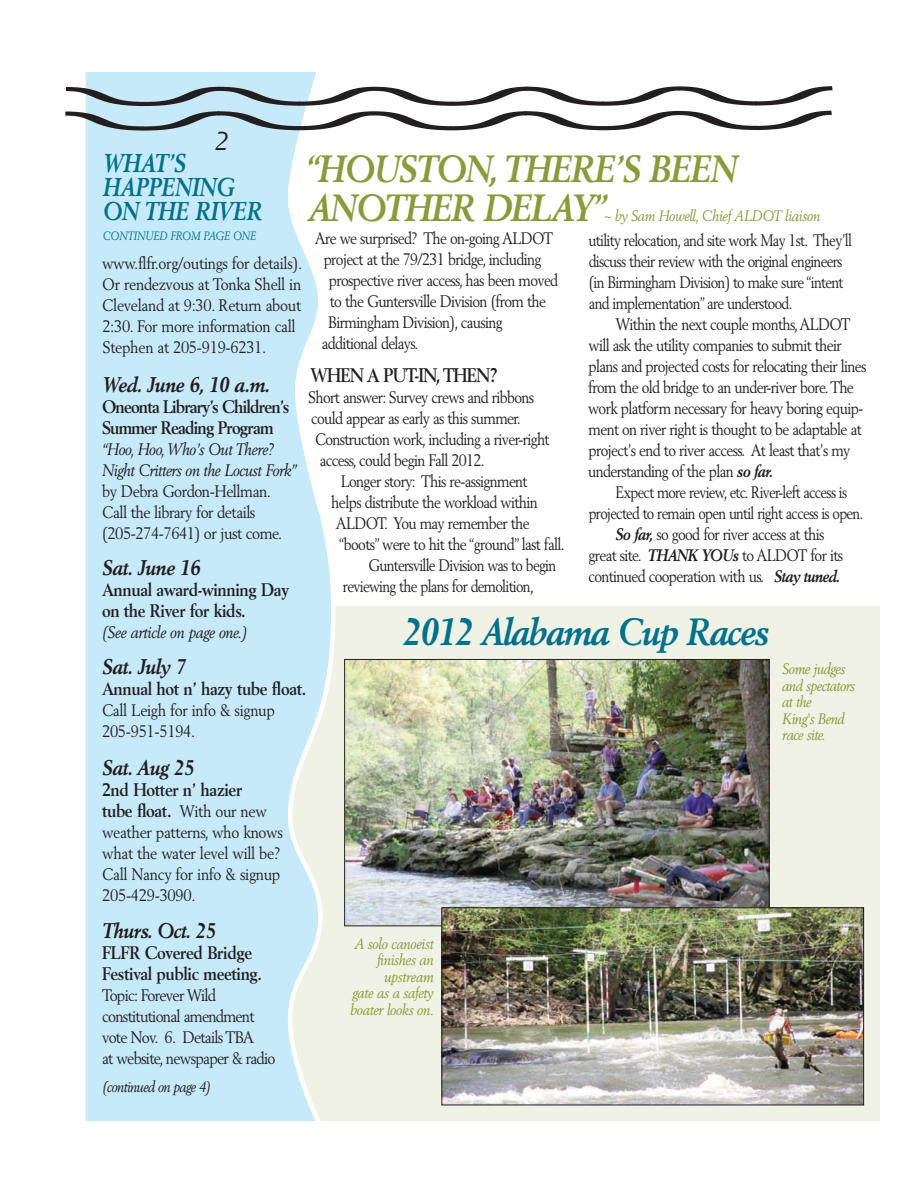
<style>
.page{position:relative;width:918px;height:1188px;background:#fff}
.page>*{position:absolute;margin:0;border:0;box-sizing:border-box;transform-origin:0 0}
.t1{font:italic 700 37.5px/39px "Berling";letter-spacing:-.035em;color:#8a9b3c;scale:.9 1}
.t2{font:italic 700 37.5px "Berling";letter-spacing:-.04em;color:#00718c;scale:.9 1}
.t3{font:italic 700 25.5px/24px "Berling";letter-spacing:-.01em;color:#00718c;scale:.85 1}
.t4{font:italic 25.5px "Berling";color:#231f20}
.t5{font:italic 700 21px "Berling";letter-spacing:-.02em;color:#231f20;scale:.9 1}
.t6{font:700 19.5px "Berling";letter-spacing:-.045em;color:#231f20;scale:.87 1}
.t7{font:700 18px/21px "Berling";letter-spacing:-.02em;color:#231f20;scale:.9 1}
.t8{font:700 18px/21px "Berling";letter-spacing:-.05em;color:#231f20;scale:.9 1}
.t9{font:16.5px/21px "Berling";letter-spacing:-.045em;color:#231f20;scale:.87 1}
.t10{font:16.5px/21px "Berling";letter-spacing:-.02em;color:#231f20;scale:.9 1}
.t11{font:16.5px/21px "Berling";letter-spacing:-.045em;color:#231f20;scale:.85 1}
.t12{font:16.5px/21px "Berling";letter-spacing:-.045em;color:#231f20;scale:.9 1}
.t13{font:16.5px "Berling";letter-spacing:-.045em;color:#231f20;scale:.84 1}
.t14{font:italic 16.5px/21px "Berling";letter-spacing:-.035em;color:#231f20;scale:.9 1}
.t15{font:italic 15px/16.5px "Berling";letter-spacing:-.02em;color:#8a9b3c;text-align:right;scale:.9 1}
.t16{font:italic 15px/16.5px "Berling";letter-spacing:-.04em;color:#8a9b3c;scale:.9 1}
.t17{font:italic 15px "Berling";letter-spacing:-.045em;color:#231f20;scale:.88 1}
.t18{font:italic 12px "Berling";letter-spacing:-.01em;color:#00718c;scale:.85 1}
.s1{font-weight:700;font-style:italic}
.s2{font-weight:400;font-size:16.5px}
</style>
<div class="page">
<div style="left:157px;top:606px;width:722px;height:515px;background:#eff2e5"></div>
<img style="left:346px;top:661px;width:422px;height:263px">
<img style="left:443px;top:909px;width:419px;height:194px">
<div style="left:441px;top:907px;width:423px;height:198px;border:1px solid #231f20"></div>
<svg style="left:85px;top:72px;width:251px;height:1049px;background:#cbebf9"></svg>
<svg style="left:65px;top:86px;width:767px;height:47px"></svg>
<h2 class="t4" style="left:215px;top:130px;width:16px">2</h2>
<h2 class="t3" style="left:103px;top:153px;width:189px">WHAT’S<br>HAPPENING<br>ON THE RIVER</h2>
<p class="t18" style="left:103px;top:231px;width:182px">CONTINUED FROM PAGE ONE</p>
<h1 class="t1" style="left:307px;top:152px;width:480px">“HOUSTON, THERE’S BEEN<br>ANOTHER DELAY”</h1>
<p class="t15" style="left:604px;top:208px;width:242px">~ by Sam Howell, Chief ALDOT liaison</p>
<p class="t9" style="left:315px;top:229px;width:275px">Are we surprised? The on-going ALDOT</p>
<p class="t9" style="left:324px;top:250px;width:252px">project at the 79/231 bridge, including</p>
<p class="t9" style="left:329px;top:271px;width:265px">prospective river access, has been moved</p>
<p class="t9" style="left:330px;top:292px;width:250px">to the Guntersville Division (from the</p>
<p class="t9" style="left:328px;top:313px;width:202px">Birmingham Division), causing</p>
<p class="t9" style="left:322px;top:334px;width:113px">additional delays.</p>
<p class="t6" style="left:310px;top:367px;width:217px">WHEN A PUT-IN, THEN?</p>
<p class="t9" style="left:308px;top:388px;width:261px">Short answer: Survey crews and ribbons</p>
<p class="t9" style="left:311px;top:409px;width:242px">could appear as early as this summer.</p>
<p class="t9" style="left:315px;top:430px;width:271px">Construction work, including a river-right</p>
<p class="t9" style="left:320px;top:451px;width:191px">access, could begin Fall 2012.</p>
<p class="t9" style="left:341px;top:472px;width:216px">Longer story: This re-assignment</p>
<p class="t9" style="left:331px;top:493px;width:239px">helps distribute the workload within</p>
<p class="t9" style="left:336px;top:514px;width:224px">ALDOT. You may remember the</p>
<p class="t9" style="left:339px;top:535px;width:261px">“boots” were to hit the “ground” last fall.</p>
<p class="t11" style="left:368px;top:556px;width:222px">Guntersville Division was to begin</p>
<p class="t11" style="left:343px;top:577px;width:226px">reviewing the plans for demolition,</p>
<p class="t11" style="left:589px;top:231px;width:311px">utility relocation, and site work May 1st. They’ll discuss their review with the original engineers (in Birmingham Division) to make sure “intent and implementation” are understood.</p>
<p class="t9" style="left:588px;top:315px;width:322px;text-indent:28px">Within the next couple months, ALDOT will ask the utility companies to submit their plans and projected costs for relocating their lines from the old bridge to an under-river bore. The work platform necessary for heavy boring equip&shy;ment on river right is thought to be adaptable at project’s end to river access. At least that’s my understanding of the plan <span class="s1">so far.</span></p>
<p class="t13" style="left:616px;top:485px;width:277px">Expect more review, etc. River-left access is</p>
<p class="t13" style="left:589px;top:506px;width:329px">projected to remain open until right access is open.</p>
<p class="t9" style="left:616px;top:525px;width:241px"><span class="s1">So far,</span> so good for river access at this</p>
<p class="t9" style="left:589px;top:546px;width:294px">great site. <span class="s1">THANK YOUs</span> to ALDOT for its</p>
<p class="t9" style="left:588px;top:567px;width:291px">continued cooperation with us. <span class="s1">Stay tuned.</span></p>
<p class="t10" style="left:102px;top:254px;width:224px">www.flfr.org/outings for details).<br>Or rendezvous at Tonka Shell in<br>Cleveland at 9:30. Return about<br>2:30. For more information call<br>Stephen at 205-919-6231.</p>
<p class="t5" style="left:102px;top:376px;width:188px">Wed. June 6, 10 a.m.</p>
<p class="t8" style="left:102px;top:397px;width:210px">Oneonta Library’s Children’s<br>Summer Reading Program</p>
<p class="t14" style="left:102px;top:440px;width:218px">“Hoo, Hoo, Who’s Out There?<br>Night Critters on the Locust Fork”</p>
<p class="t12" style="left:102px;top:482px;width:202px">by Debra Gordon-Hellman.<br>Call the library for details (205-274-7641) or just come.</p>
<p class="t5" style="left:102px;top:559px;width:111px">Sat. June 16</p>
<p class="t7" style="left:102px;top:580px;width:210px">Annual award-winning Day on the River for kids.</p>
<p class="t14" style="left:102px;top:623px;width:163px">(See article on page one.)</p>
<p class="t5" style="left:102px;top:658px;width:95px">Sat. July 7</p>
<p class="t7" style="left:102px;top:679px;width:229px">Annual hot n’ hazy tube float.</p>
<p class="t10" style="left:102px;top:701px;width:194px">Call Leigh for info &amp; signup<br>205-951-5194.</p>
<p class="t5" style="left:102px;top:759px;width:104px">Sat. Aug 25</p>
<p class="t7" style="left:102px;top:780px;width:185px">2nd Hotter n’ hazier tube float. <span class="s2">With our new</span></p>
<p class="t10" style="left:102px;top:823px;width:203px">weather patterns, who knows what the water level will be?<br>Call Nancy for info &amp; signup<br>205-429-3090.</p>
<p class="t5" style="left:102px;top:922px;width:128px">Thurs. Oct. 25</p>
<p class="t7" style="left:102px;top:943px;width:179px">FLFR Covered Bridge<br>Festival public meeting.</p>
<p class="t12" style="left:102px;top:986px;width:194px">Topic: Forever Wild constitutional amendment vote Nov. 6. Details TBA<br>at website, newspaper &amp; radio</p>
<h1 class="t2" style="left:403px;top:616px;width:409px">2012 Alabama Cup Races</h1>
<p class="t16" style="left:782px;top:662px;width:83px">Some judges and spectators at the<br>King's Bend race site.</p>
<p class="t15" style="left:350px;top:937px;width:94px">A solo canoeist finishes an upstream<br>gate as a safety boater looks on.</p>
<p class="t17" style="left:103px;top:1081px;width:125px">(continued on page 4)</p>
</div>
